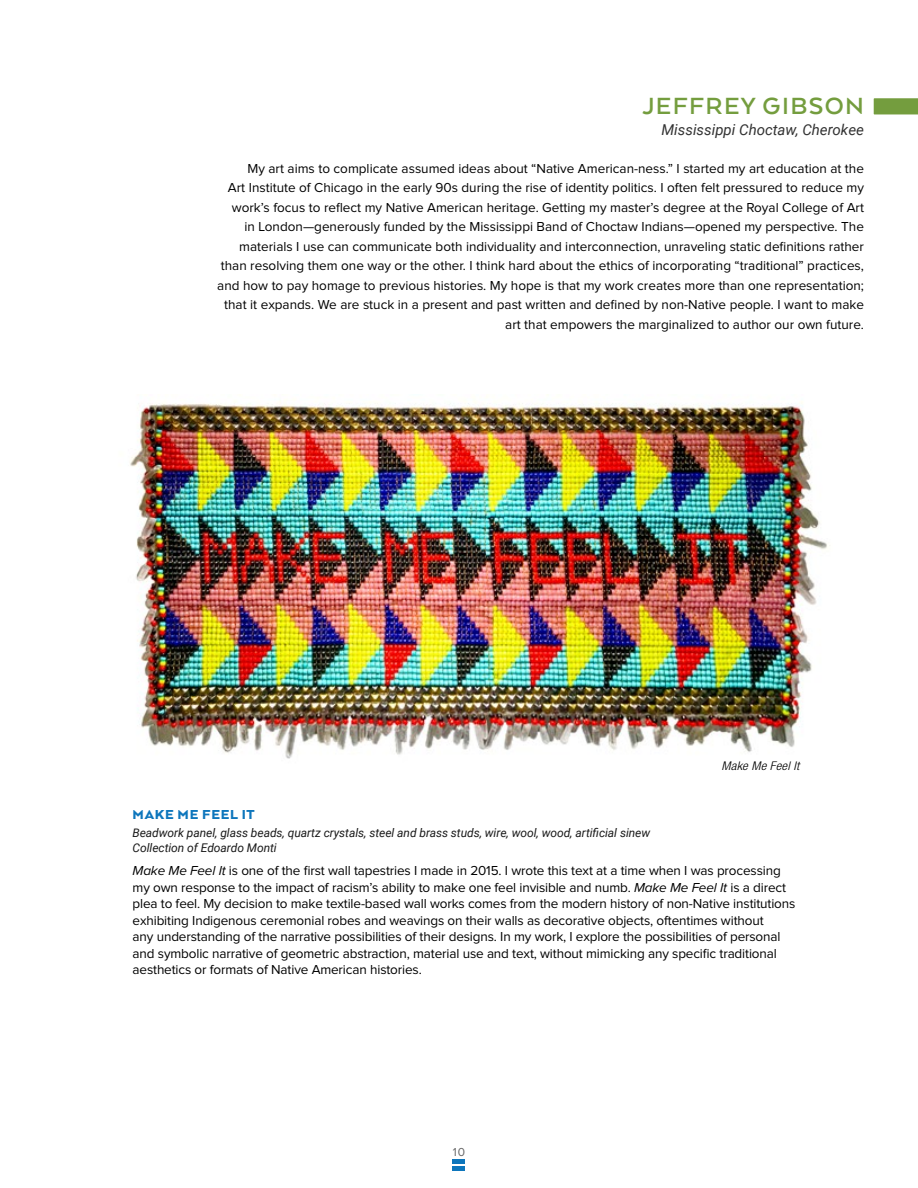
<style>
.page{position:relative;width:918px;height:1188px;background:#fff}
.page>*{position:absolute;margin:0;border:0;box-sizing:border-box;transform-origin:0 0}
.t1{font:700 27px "Arquitecta";letter-spacing:.05em;color:#749d3e}
.t2{font:italic 15px "Roboto";color:#333}
.t3{font:900 15px "Arquitecta";letter-spacing:.05em;color:#0e76bc}
.t4{font:13.5px/19.5px "Proxima Nova";color:#000;text-align:right}
.t5{font:italic 12px/15px "Roboto";letter-spacing:-.005em;color:#1a1a1a}
.t6{font:italic 300 condensed 12px "Helvetica Neue LT Std";letter-spacing:.015em;color:#000;scale:1.1 1}
.t7{font:12px "Proxima Nova";color:#666}
.s1{font-style:italic}
</style>
<div class="page">
<div style="left:453px;top:1159px;width:12px;height:5px;background:#0e76bc"></div>
<hr style="left:453px;top:1166px;width:12px;height:4px;background:#0e76bc">
<img style="left:130px;top:394px;width:700px;height:365px">
<svg style="left:874px;top:98px;width:44px;height:16px"></svg>
<h1 class="t1" style="left:642px;top:90px;width:223px">JEFFREY GIBSON</h1>
<p class="t2" style="left:662px;top:119px;width:204px">Mississippi Choctaw, Cherokee</p>
<p class="t4" style="left:217px;top:159px;width:648px">My art aims to complicate assumed ideas about “Native American-ness.” I started my art education at the<br>Art Institute of Chicago in the early 90s during the rise of identity politics. I often felt pressured to reduce my work’s focus to reflect my Native American heritage. Getting my master’s degree at the Royal College of Art<br>in London—generously funded by the Mississippi Band of Choctaw Indians—opened my perspective. The materials I use can communicate both individuality and interconnection, unraveling static definitions rather than resolving them one way or the other. I think hard about the ethics of incorporating “traditional” practices, and how to pay homage to previous histories. My hope is that my work creates more than one representation; that it expands. We are stuck in a present and past written and defined by non-Native people. I want to make art that empowers the marginalized to author our own future.</p>
<p class="t6" style="left:722px;top:759px;width:72px">Make Me Feel It</p>
<p class="t3" style="left:133px;top:805px;width:124px">MAKE ME FEEL IT</p>
<p class="t5" style="left:133px;top:825px;width:519px">Beadwork panel, glass beads, quartz crystals, steel and brass studs, wire, wool, wood, artificial sinew<br>Collection of Edoardo Monti</p>
<p class="t4" style="left:133px;top:863px;width:664px;line-height:16.5px;text-align:left"><span class="s1">Make Me Feel It</span> is one of the first wall tapestries I made in 2015. I wrote this text at a time when I was processing my own response to the impact of racism’s ability to make one feel invisible and numb. <span class="s1">Make Me Feel It</span> is a direct plea to feel. My decision to make textile-based wall works comes from the modern history of non-Native institutions exhibiting Indigenous ceremonial robes and weavings on their walls as decorative objects, oftentimes without<br>any understanding of the narrative possibilities of their designs. In my work, I explore the possibilities of personal and symbolic narrative of geometric abstraction, material use and text, without mimicking any specific traditional aesthetics or formats of Native American histories.</p>
<p class="t7" style="left:453px;top:1145px;width:14px">10</p>
</div>
